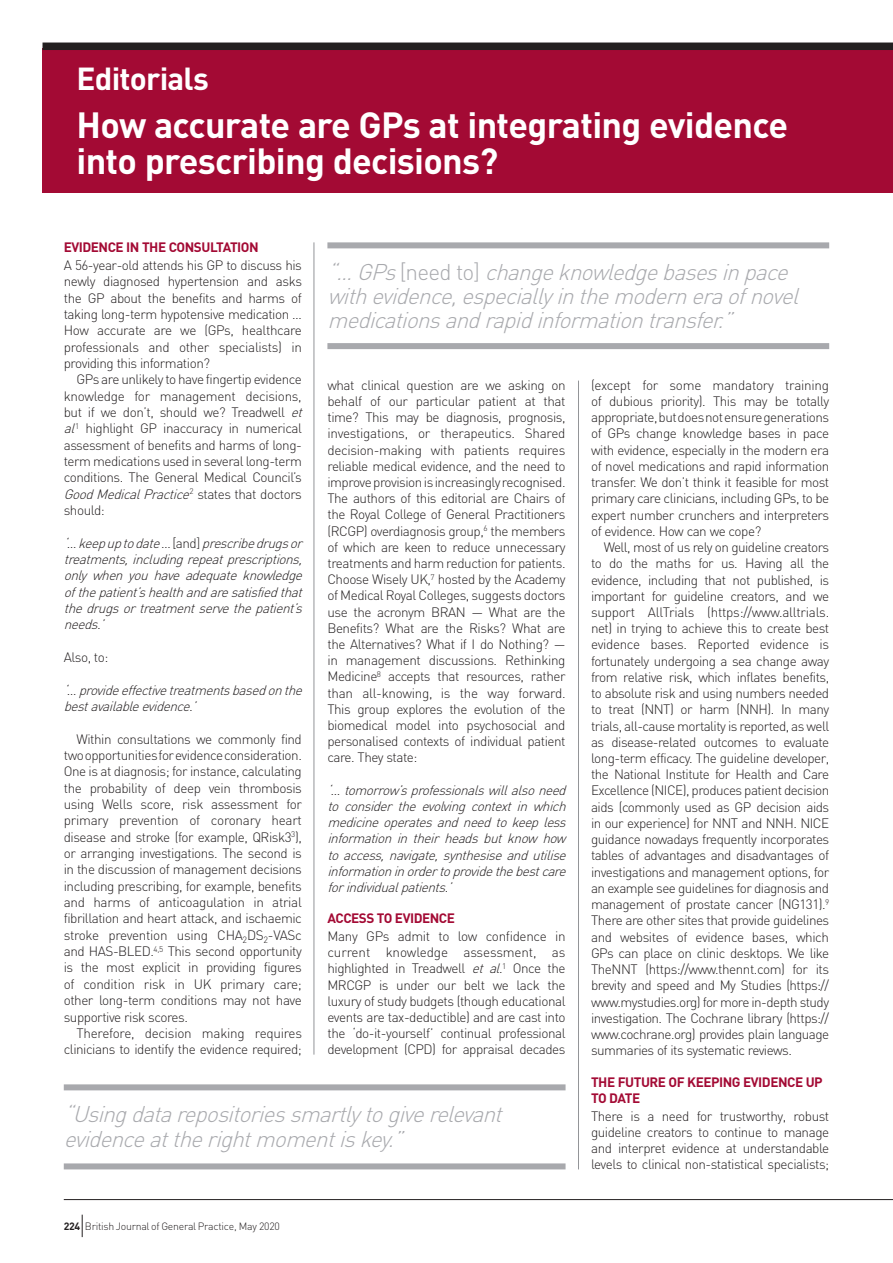
<style>
.page{position:relative;width:893px;height:1263px;background:#fff}
.page>*{position:absolute;margin:0;border:0;box-sizing:border-box;transform-origin:0 0}
.t1{font:700 36px/36px "DIN";letter-spacing:-.02em;color:#fff}
.t2{font:700 31.5px "DIN";letter-spacing:-.025em;color:#fff}
.t3{font:italic 300 22.5px/24px "DIN";color:#a8a9ad}
.t4{font:300 13.5px/16.2px "DIN";letter-spacing:-.035em;color:#231f20;text-align:justify}
.t5{font:italic 300 13.5px/16.4px "DIN";color:#231f20;text-align:justify}
.t6{font:700 13.5px/16.5px "DIN";letter-spacing:-.035em;color:#a30a34}
.t7{font:300 10.5px "DIN";letter-spacing:-.025em;color:#231f20}
.s1{font-style:italic}
.s2{font-style:normal}
.s3{font-weight:700}
</style>
<div class="page">
<div style="left:43px;top:49px;width:850px;height:144px;background:#a30a34"></div>
<hr style="left:314px;top:242px;width:1px;height:812px;background:#939598">
<hr style="left:578px;top:381px;width:1px;height:788px;background:#939598">
<div style="left:43px;top:43px;width:850px;height:7px;background:#231f20"></div>
<div style="left:327px;top:343px;width:502px;height:6px;background:#a8a9ad"></div>
<div style="left:327px;top:242px;width:502px;height:6px;background:#a8a9ad"></div>
<div style="left:64px;top:1163px;width:502px;height:6px;background:#a8a9ad"></div>
<div style="left:64px;top:1084px;width:502px;height:6px;background:#a8a9ad"></div>
<hr style="left:64px;top:1199px;width:829px;height:1px;background:#231f20">
<svg style="left:82px;top:1215px;width:1px;height:22px"></svg>
<h2 class="t2" style="left:77px;top:58px;width:134px">Editorials</h2>
<h1 class="t1" style="left:77px;top:105px;width:713px">How accurate are GPs at integrating evidence into prescribing decisions?</h1>
<p class="t6" style="left:64px;top:239px;width:196px">EVIDENCE IN THE CONSULTATION</p>
<p class="t4" style="left:64px;top:257px;width:240px">A 56-year-old attends his GP to discuss his newly diagnosed hypertension and asks the GP about the benefits and harms of taking long-term hypotensive medication … How accurate are we (GPs, healthcare professionals and other specialists) in providing this information?</p>
<p class="t4" style="left:64px;top:371px;width:244px;text-align:left;text-indent:13px">GPs are unlikely to have fingertip evidence knowledge for management decisions, but if we don’t, should we? Treadwell <span class="s1">et al</span><sup>1</sup> highlight GP inaccuracy in numerical assessment of benefits and harms of long&shy;term medications used in several long-term conditions. The General Medical Council’s <span class="s1">GoodMedicalPractice</span><sup>2</sup> s t a t e s t h a t d o c t o rs should:</p>
<p class="t5" style="left:64px;top:534px;width:244px">‘<span class="s2">…</span> keepuptodate<span class="s2">… [ a n d ]</span> prescribedrugsor treatments,includingrepeatprescriptions, only when you have adequate knowledge ofthepatient’shealthandaresatisfiedthat thedrugsortreatmentservethepatient’s needs.’</p>
<p class="t4" style="left:64px;top:649px;width:46px">Also, to:</p>
<p class="t5" style="left:64px;top:681px;width:244px">‘<span class="s2">…</span> provideeffectivetreatmentsbasedonthe bestavailableevidence.’</p>
<p class="t4" style="left:64px;top:731px;width:240px;text-indent:13px">Within consultations we commonly find two opportunities for evidence consideration.<br>One is at diagnosis; for instance, calculating the probability of deep vein thrombosis using Wells score, risk assessment for primary prevention of coronary heart disease and stroke (for example, QRisk3<sup>3</sup>), or arranging investigations. The second is in the discussion of management decisions including prescribing, for example, benefits and harms of anticoagulation in atrial fibrillation and heart attack, and ischaemic stroke prevention using CHA<sub>2</sub>DS<sub>2</sub>-VASc and HAS-BLED.<sup>4,5</sup> This second opportunity is the most explicit in providing figures of condition risk in UK primary care; other long-term conditions may not have supportive risk scores.</p>
<p class="t4" style="left:64px;top:1025px;width:240px;text-align:right">Therefore, decision making requires clinicians to identify the evidence required;</p>
<h3 class="t3" style="left:327px;top:260px;width:480px">“...GPs<span class="s2">[ n e e d t o ]</span> changeknowledgebasesinpace withevidence,especiallyinthemoderneraofnovel medicationsandrapidinformationtransfer.”</h3>
<p class="t4" style="left:591px;top:377px;width:240px">(except for some mandatory training of dubious priority). This may be totally appropriate, but does not ensure generations of GPs change knowledge bases in pace with evidence, especially in the modern era of novel medications and rapid information transfer. We don’t think it feasible for most primary care clinicians, including GPs, to be expert number crunchers and interpreters of evidence. How can we cope?</p>
<p class="t4" style="left:591px;top:539px;width:240px;text-indent:13px">Well, most of us rely on guideline creators to do the maths for us. Having all the evidence, including that not published, is important for guideline creators, and we support AllTrials (https://www.alltrials. net) in trying to achieve this to create best evidence bases. Reported evidence is fortunately undergoing a sea change away from relative risk, which inflates benefits, to absolute risk and using numbers needed to treat (NNT) or harm (NNH). In many trials, all-cause mortality is reported, as well as disease-related outcomes to evaluate long-term efficacy. The guideline developer, the National Institute for Health and Care Excellence (NICE), produces patient decision aids (commonly used as GP decision aids in our experience) for NNT and NNH. NICE guidance nowadays frequently incorporates tables of advantages and disadvantages of investigations and management options, for an example see guidelines for diagnosis and management of prostate cancer (NG131).<sup>9<br></sup>There are other sites that provide guidelines and websites of evidence bases, which GPs can place on clinic desktops. We like TheNNT (https://www.thennt.com) for its brevity and speed and My Studies (https:// www.mystudies.org) for more in-depth study investigation. The Cochrane library (https:// www.cochrane.org) provides plain language summaries of its systematic reviews.</p>
<p class="t6" style="left:591px;top:1073px;width:233px">THE FUTURE OF KEEPING EVIDENCE UP<br>TO DATE</p>
<p class="t4" style="left:591px;top:1107px;width:240px">There is a need for trustworthy, robust guideline creators to continue to manage and interpret evidence at understandable levels to clinical non-statistical specialists;</p>
<p class="t4" style="left:327px;top:377px;width:240px">what clinical question are we asking on behalf of our particular patient at that time? This may be diagnosis, prognosis, investigations, or therapeutics. Shared decision-making with patients requires reliable medical evidence, and the need to improve provision is increasingly recognised.<br>The authors of this editorial are Chairs of the Royal College of General Practitioners (RCGP) overdiagnosis group,<sup>6</sup> the members of which are keen to reduce unnecessary treatments and harm reduction for patients.<br>Choose Wisely UK,<sup>7</sup> hosted by the Academy of Medical Royal Colleges, suggests doctors use the acronym BRAN — What are the Benefits? What are the Risks? What are the Alternatives? What if I do Nothing? — in management discussions. Rethinking Medicine<sup>8</sup> accepts that resources, rather than all-knowing, is the way forward.<br>This group explores the evolution of the biomedical model into psychosocial and personalised contexts of individual patient care. They state:</p>
<p class="t5" style="left:327px;top:782px;width:244px">‘… tomorrow’sprofessionalswillalsoneed to consider the evolving context in which medicineoperatesandneedtokeepless information in their heads but know how toaccess,navigate,synthesiseandutilise informationinordertoprovidethebestcare forindividualpatients<span class="s2">.</span> ’</p>
<p class="t6" style="left:327px;top:910px;width:129px">ACCESS TO EVIDENCE</p>
<p class="t4" style="left:327px;top:928px;width:240px">Many GPs admit to low confidence in current knowledge assessment, as highlighted in Treadwell <span class="s1">et al</span>.<sup>1</sup> Once the MRCGP is under our belt we lack the luxury of study budgets (though educational events are tax-deductible) and are cast into the ‘do-it-yourself’ continual professional development (CPD) for appraisal decades</p>
<h3 class="t3" style="left:64px;top:1102px;width:447px">“Usingdatarepositoriessmartlytogiverelevant evidenceattherightmomentiskey.”</h3>
<p class="t7" style="left:64px;top:1219px;width:218px"><span class="s3">224</span> British Journal of General Practice, May 2020</p>
</div>
